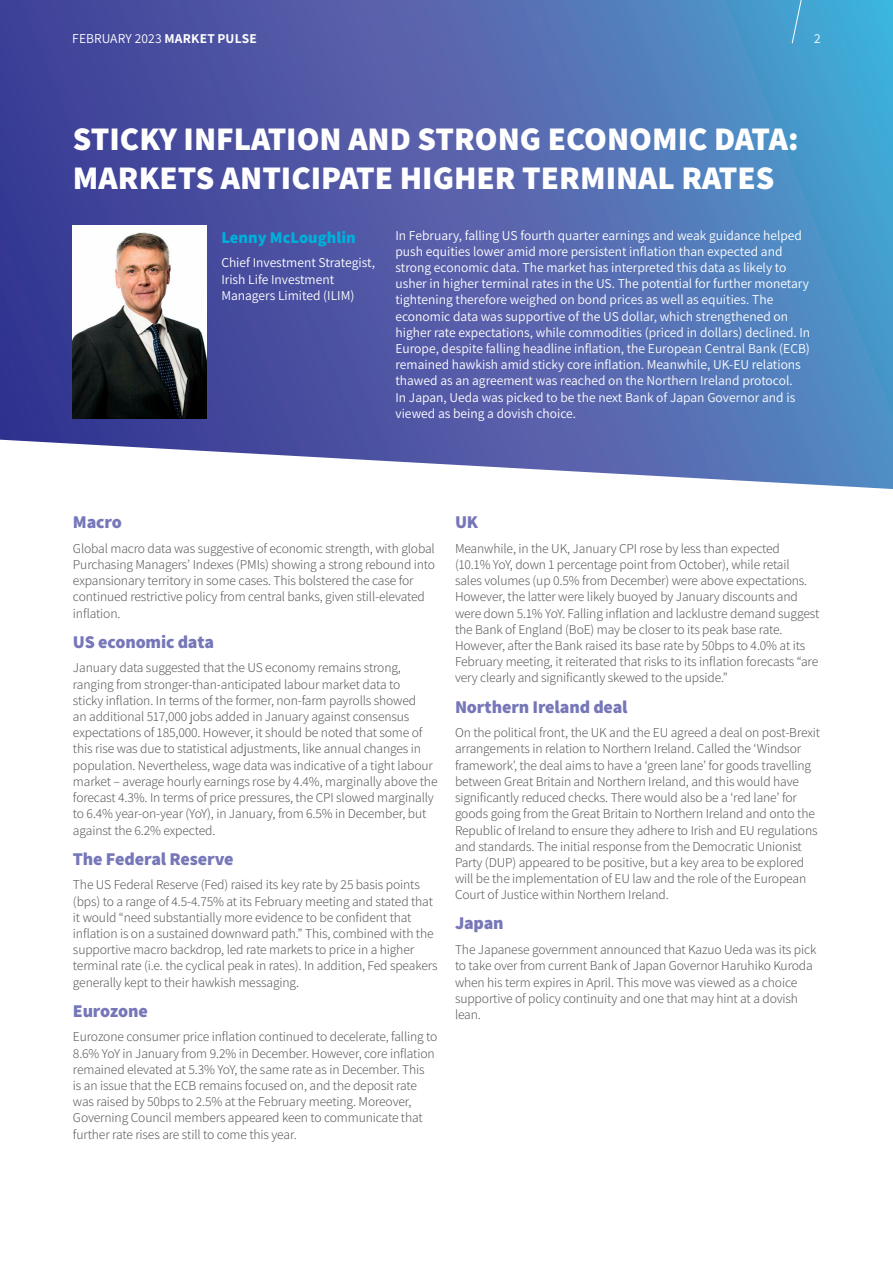
<style>
.page{position:relative;width:893px;height:1263px;background:#fff}
.page>*{position:absolute;margin:0;border:0;box-sizing:border-box;transform-origin:0 0}
.Body{font:800 33px/39.6px "Assistant";color:#fff}
.Body-2{font:800 18px "Assistant";letter-spacing:-.01em;color:#7677b8}
.Body-3{font:800 16.5px "Assistant";color:#00b0da}
.Body-4{font:300 13.5px/16.2px "Assistant";letter-spacing:-.01em;color:#57585a}
.Body-5{font:13.5px/16.2px "Assistant";color:#fff}
.ILIM_body_copy{font:13.5px "Assistant";letter-spacing:.005em;color:#fff}
.s1{font-weight:700}
</style>
<div class="page">
<svg style="left:0;top:0;width:893px;height:489px;background:#576fb2"></svg>
<img style="left:72px;top:226px;width:134px;height:193px">
<div style="left:791px;top:0;width:38px;height:44px;background:#43a5d3"></div>
<p class="ILIM_body_copy" style="left:72px;top:29px;width:186px">FEBRUARY 2023 <span class="s1">MARKET PULSE</span></p>
<p class="Body-5" style="left:814px;top:30px;width:8px">2</p>
<p class="Body" style="left:73px;top:117px;width:727px">STICKY INFLATION AND STRONG ECONOMIC DATA:<br>MARKETS ANTICIPATE HIGHER TERMINAL RATES</p>
<p class="Body-3" style="left:221px;top:226px;width:136px">Lenny McLoughlin</p>
<p class="Body-5" style="left:221px;top:254px;width:155px">Chief Investment Strategist,<br>Irish Life Investment<br>Managers Limited (ILIM)</p>
<p class="Body-5" style="left:395px;top:226px;width:416px">In February, falling US fourth quarter earnings and weak guidance helped push equities lower amid more persistent inflation than expected and strong economic data. The market has interpreted this data as likely to usher in higher terminal rates in the US. The potential for further monetary tightening therefore weighed on bond prices as well as equities. The economic data was supportive of the US dollar, which strengthened on higher rate expectations, while commodities (priced in dollars) declined. In Europe, despite falling headline inflation, the European Central Bank (ECB) remained hawkish amid sticky core inflation. Meanwhile, UK-EU relations thawed as an agreement was reached on the Northern Ireland protocol.<br>In Japan, Ueda was picked to be the next Bank of Japan Governor and is viewed as being a dovish choice.</p>
<p class="Body-2" style="left:73px;top:510px;width:50px">Macro</p>
<p class="Body-4" style="left:73px;top:539px;width:364px">Global macro data was suggestive of economic strength, with global Purchasing Managers’ Indexes (PMIs) showing a strong rebound into expansionary territory in some cases. This bolstered the case for continued restrictive policy from central banks, given still-elevated inflation.</p>
<p class="Body-2" style="left:73px;top:629px;width:142px">US economic data</p>
<p class="Body-4" style="left:73px;top:659px;width:366px">January data suggested that the US economy remains strong, ranging from stronger-than-anticipated labour market data to<br>sticky inflation. In terms of the former, non-farm payrolls showed<br>an additional 517,000 jobs added in January against consensus expectations of 185,000. However, it should be noted that some of this rise was due to statistical adjustments, like annual changes in population. Nevertheless, wage data was indicative of a tight labour market – average hourly earnings rose by 4.4%, marginally above the forecast 4.3%. In terms of price pressures, the CPI slowed marginally to 6.4% year-on-year (YoY), in January, from 6.5% in December, but against the 6.2% expected.</p>
<p class="Body-2" style="left:73px;top:846px;width:162px">The Federal Reserve</p>
<p class="Body-4" style="left:73px;top:876px;width:366px">The US Federal Reserve (Fed) raised its key rate by 25 basis points (bps) to a range of 4.5-4.75% at its February meeting and stated that it would “need substantially more evidence to be confident that inflation is on a sustained downward path.” This, combined with the supportive macro backdrop, led rate markets to price in a higher terminal rate (i.e. the cyclical peak in rates). In addition, Fed speakers generally kept to their hawkish messaging.</p>
<p class="Body-2" style="left:73px;top:998px;width:76px">Eurozone</p>
<p class="Body-4" style="left:73px;top:1028px;width:366px">Eurozone consumer price inflation continued to decelerate, falling to 8.6% YoY in January from 9.2% in December. However, core inflation remained elevated at 5.3% YoY, the same rate as in December. This<br>is an issue that the ECB remains focused on, and the deposit rate was raised by 50bps to 2.5% at the February meeting. Moreover, Governing Council members appeared keen to communicate that further rate rises are still to come this year.</p>
<p class="Body-2" style="left:455px;top:510px;width:25px">UK</p>
<p class="Body-4" style="left:455px;top:539px;width:366px">Meanwhile, in the UK, January CPI rose by less than expected<br>(10.1% YoY, down 1 percentage point from October), while retail sales volumes (up 0.5% from December) were above expectations.<br>However, the latter were likely buoyed by January discounts and were down 5.1% YoY. Falling inflation and lacklustre demand suggest the Bank of England (BoE) may be closer to its peak base rate.<br>However, after the Bank raised its base rate by 50bps to 4.0% at its February meeting, it reiterated that risks to its inflation forecasts “are very clearly and significantly skewed to the upside.”</p>
<p class="Body-2" style="left:455px;top:694px;width:174px">Northern Ireland deal</p>
<p class="Body-4" style="left:455px;top:724px;width:367px">On the political front, the UK and the EU agreed a deal on post-Brexit arrangements in relation to Northern Ireland. Called the ‘Windsor framework’, the deal aims to have a ‘green lane’ for goods travelling between Great Britain and Northern Ireland, and this would have significantly reduced checks. There would also be a ‘red lane’ for goods going from the Great Britain to Northern Ireland and onto the Republic of Ireland to ensure they adhere to Irish and EU regulations and standards. The initial response from the Democratic Unionist Party (DUP) appeared to be positive, but a key area to be explored will be the implementation of EU law and the role of the European Court of Justice within Northern Ireland.</p>
<p class="Body-2" style="left:455px;top:911px;width:50px">Japan</p>
<p class="Body-4" style="left:455px;top:941px;width:363px">The Japanese government announced that Kazuo Ueda was its pick to take over from current Bank of Japan Governor Haruhiko Kuroda when his term expires in April. This move was viewed as a choice supportive of policy continuity and one that may hint at a dovish lean.</p>
</div>
